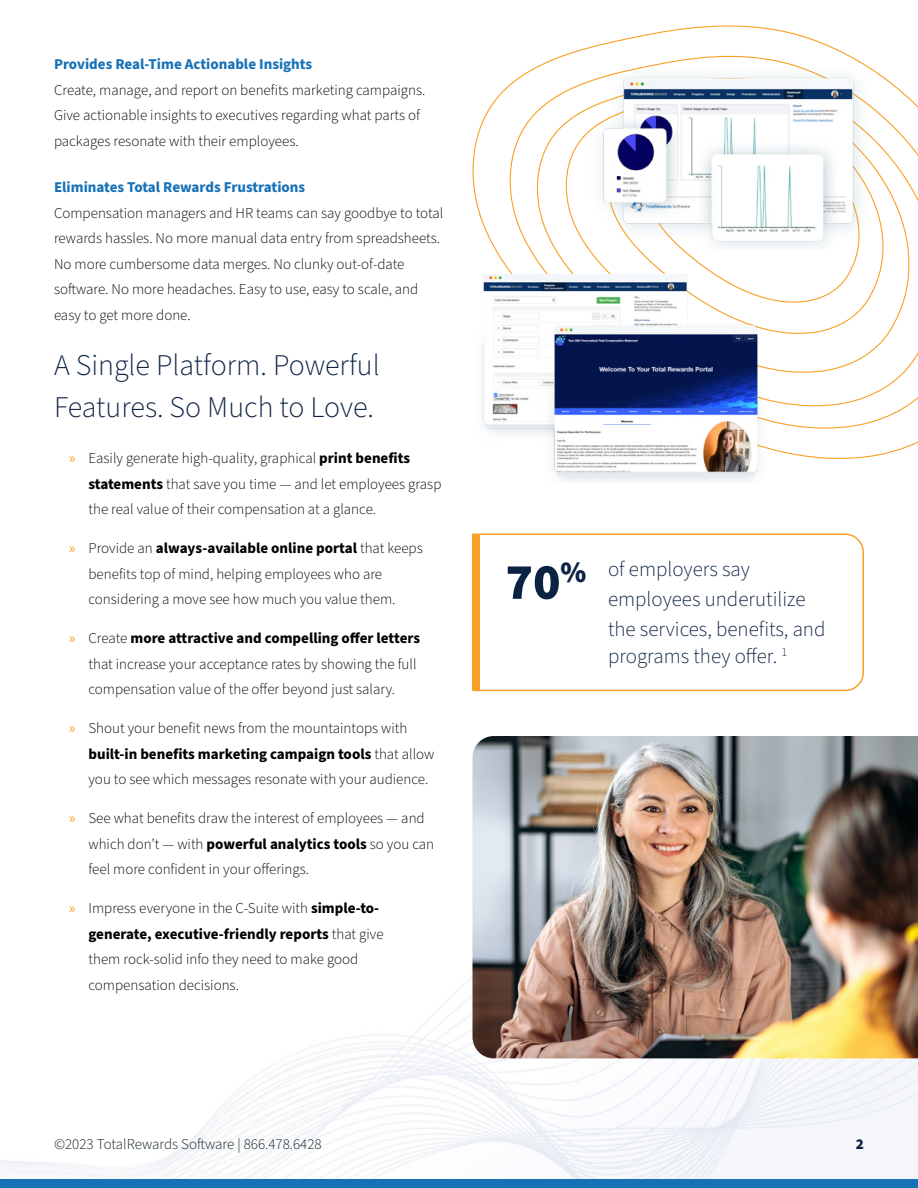
<style>
.page{position:relative;width:918px;height:1188px;background:#fff}
.page>*{position:absolute;margin:0;border:0;box-sizing:border-box;transform-origin:0 0}
.t1{font:300 30px/42px "Source Sans Pro";color:#0c2243}
.t2{font:300 21px/30px "Source Sans Pro";color:#0c2243}
.t3{font:300 15px/25.5px "Source Sans Pro";color:#000}
.t4{font:700 15px "Source Sans Pro";color:#1771b7}
.t5{font:300 15px "Source Sans Pro";color:#0b1a1f}
.t6{font:900 15px "Source Sans Pro";color:#0c2243}
.s1{font-family:"Myriad Pro";font-weight:400;color:#f9a024}
.s2{font-weight:700}
.s3{font-weight:900;font-size:51px}
.s4{font-weight:900;font-size:29.7px}
</style>
<div class="page">
<svg style="left:472px;top:25px;width:446px;height:434px"></svg>
<svg style="left:472px;top:533px;width:392px;height:159px"></svg>
<div style="left:472px;top:534px;width:8px;height:156px;background:#f9a024"></div>
<div style="left:0;top:1179px;width:918px;height:9px;background:#1771b7"></div>
<img style="left:0;top:977px;width:918px;height:201px">
<img style="left:589px;top:69px;width:285px;height:181px">
<img style="left:472px;top:274px;width:298px;height:208px">
<img style="left:472px;top:736px;width:446px;height:322px">
<p class="t4" style="left:54px;top:54px;width:260px">Provides Real-Time Actionable Insights</p>
<p class="t3" style="left:54px;top:78px;width:373px">Create, manage, and report on benefits marketing campaigns.<br>Give actionable insights to executives regarding what parts of packages resonate with their employees.</p>
<p class="t4" style="left:54px;top:177px;width:253px">Eliminates Total Rewards Frustrations</p>
<p class="t3" style="left:54px;top:201px;width:391px">Compensation managers and HR teams can say goodbye to total rewards hassles. No more manual data entry from spreadsheets.<br>No more cumbersome data merges. No clunky out-of-date software. No more headaches. Easy to use, easy to scale, and easy to get more done.</p>
<h1 class="t1" style="left:54px;top:345px;width:327px">A Single Platform. Powerful<br>Features. So Much to Love.</h1>
<p class="t3" style="left:88px;top:446px;width:355px;text-indent:-20px"><span class="s1">»</span> Easily generate high-quality, graphical <span class="s2">print benefits statements</span> that save you time — and let employees grasp the real value of their compensation at a glance.</p>
<p class="t3" style="left:88px;top:536px;width:336px;text-indent:-20px"><span class="s1">»</span> Provide an <span class="s2">always-available online portal</span> that keeps benefits top of mind, helping employees who are considering a move see how much you value them.</p>
<p class="t3" style="left:88px;top:626px;width:333px;text-indent:-20px"><span class="s1">»</span> Create <span class="s2">more attractive and compelling offer letters </span>that increase your acceptance rates by showing the full compensation value of the offer beyond just salary.</p>
<p class="t3" style="left:88px;top:716px;width:347px;text-indent:-20px"><span class="s1">»</span> Shout your benefit news from the mountaintops with <span class="s2">built-in benefits marketing campaign tools</span> that allow you to see which messages resonate with your audience.</p>
<p class="t3" style="left:88px;top:806px;width:347px;text-indent:-20px"><span class="s1">»</span> See what benefits draw the interest of employees — and which don’t — with <span class="s2">powerful analytics tools</span> so you can feel more confident in your offerings.</p>
<p class="t3" style="left:88px;top:896px;width:297px;text-indent:-20px"><span class="s1">»</span> Impress everyone in the C-Suite with <span class="s2">simple-to&shy;generate, executive-friendly reports</span> that give them rock-solid info they need to make good compensation decisions.</p>
<h2 class="t2" style="left:608px;top:554px;width:219px;text-indent:-103px"><span class="s3">70</span><span class="s4">%</span> of employers say employees underutilize the services, benefits, and</h2>
<h2 class="t2" style="left:608px;top:641px;width:181px">programs they offer. <sup>1</sup></h2>
<p class="t5" style="left:54px;top:1134px;width:269px">©2023 TotalRewards Software | 866.478.6428</p>
<p class="t6" style="left:856px;top:1134px;width:10px">2</p>
</div>
